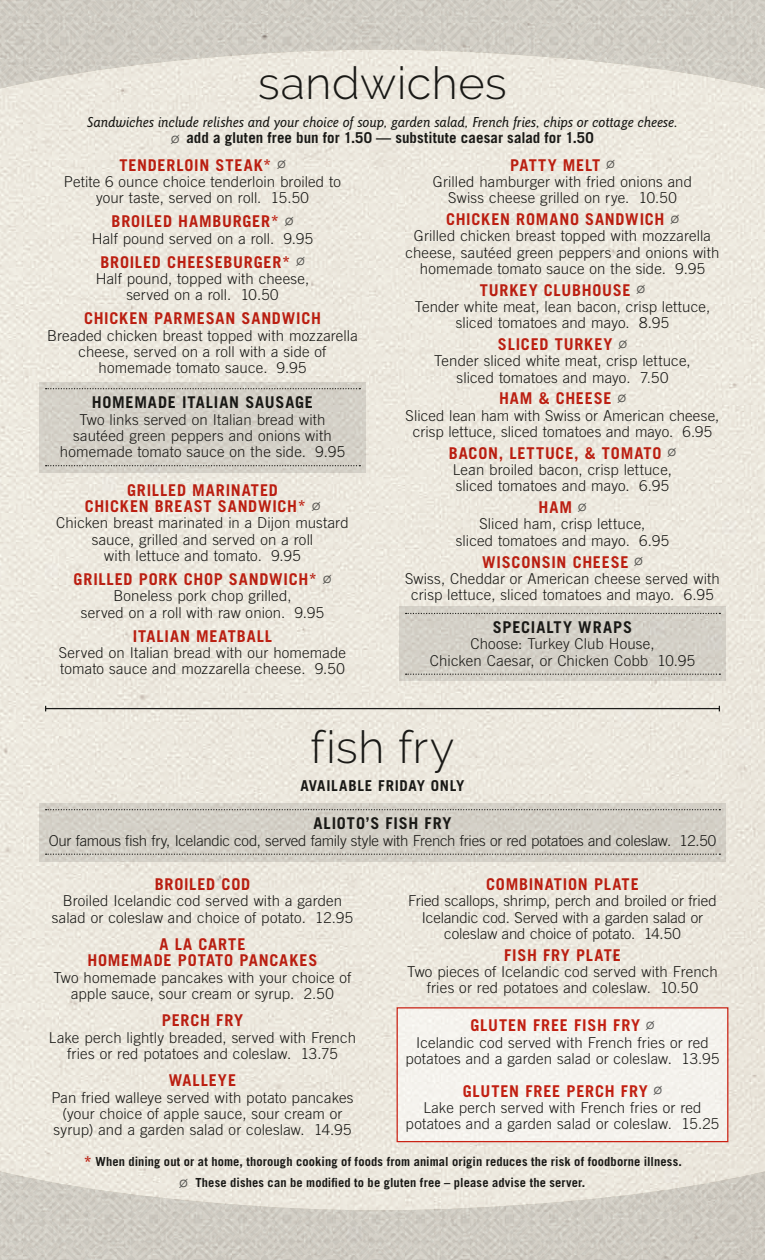
<style>
.page{position:relative;width:765px;height:1260px;background:#fff}
.page>*{position:absolute;margin:0;border:0;box-sizing:border-box;transform-origin:0 0}
.t1{font:300 45px "Raleway";letter-spacing:.01em;color:#1c1c1a}
.t2{font:700 16.25px/16.2px "Trade Gothic LT Std";letter-spacing:.045em;color:#ca2214;text-align:center}
.t3{font:700 16.25px "Trade Gothic LT Std";letter-spacing:.05em;color:#1c1c1a}
.t4{font:300 15px/16.2px "Trade Gothic LT Std";letter-spacing:.01em;color:#1c1c1a;text-align:center}
.t5{font:300 15px "Trade Gothic LT Std";letter-spacing:-.015em;color:#1c1c1a}
.t6{font:italic 500 15px "Goudy Sans Std";letter-spacing:-.015em;color:#1c1c1a}
.t7{font:700 15px "Trade Gothic LT Std";letter-spacing:.01em;color:#1c1c1a}
.t8{font:700 15px "Trade Gothic LT Std";letter-spacing:.045em;color:#1c1c1a}
.t9{font:700 12.5px "Trade Gothic LT Std";letter-spacing:.01em;color:#1c1c1a}
.s1{font-weight:400;font-stretch:expanded;font-size:13.75px;color:#5e5f5f}
.s2{font-size:16.25px;color:#ca2214}
</style>
<div class="page">
<img style="left:0;top:112px;width:765px;height:1036px">
<svg style="left:0;top:0;width:765px;height:112px;background:#dcd8cf"></svg>
<svg style="left:0;top:1148px;width:765px;height:112px;background:#dbd7ce"></svg>
<div style="left:39px;top:382px;width:327px;height:91px;background:#d4d0c7"></div>
<svg style="left:46px;top:388px;width:314px;height:1px"></svg>
<svg style="left:46px;top:465px;width:314px;height:1px"></svg>
<div style="left:399px;top:607px;width:327px;height:74px;background:#d4d0c7"></div>
<svg style="left:406px;top:613px;width:314px;height:1px"></svg>
<svg style="left:406px;top:674px;width:314px;height:1px"></svg>
<div style="left:397px;top:1008px;width:331px;height:134px;background:#f5f2ee"></div>
<div style="left:397px;top:1007px;width:331px;height:135px;border:1px solid #ca2214"></div>
<div style="left:39px;top:803px;width:687px;height:58px;background:#d3d0c7"></div>
<svg style="left:46px;top:809px;width:674px;height:1px"></svg>
<svg style="left:46px;top:854px;width:674px;height:1px"></svg>
<hr style="left:46px;top:708px;width:673px;height:1px;background:#1c1c1a">
<h1 class="t1" style="left:258px;top:57px;width:250px">sandwiches</h1>
<p class="t6" style="left:87px;top:114px;width:592px">Sandwiches include relishes and your choice of soup, garden salad, French fries, chips or cottage cheese.</p>
<p class="t7" style="left:171px;top:129px;width:424px"><span class="s1">ø</span> add a gluten free bun for 1.50 — substitute caesar salad for 1.50</p>
<p class="t2" style="left:119px;top:157px;width:168px">TENDERLOIN STEAK* <sup>ø</sup></p>
<p class="t4" style="left:64px;top:173px;width:279px">Petite 6 ounce choice tenderloin broiled to your taste, served on roll. 15.50</p>
<p class="t2" style="left:112px;top:213px;width:183px">BROILED HAMBURGER* <sup>ø</sup></p>
<p class="t4" style="left:92px;top:230px;width:223px">Half pound served on a roll. 9.95</p>
<p class="t2" style="left:100px;top:254px;width:206px">BROILED CHEESEBURGER* <sup>ø</sup></p>
<p class="t4" style="left:96px;top:270px;width:215px">Half pound, topped with cheese, served on a roll. 10.50</p>
<p class="t2" style="left:84px;top:310px;width:238px">CHICKEN PARMESAN SANDWICH</p>
<p class="t4" style="left:47px;top:327px;width:312px">Breaded chicken breast topped with mozzarella cheese, served on a roll with a side of homemade tomato sauce. 9.95</p>
<p class="t3" style="left:92px;top:393px;width:223px">HOMEMADE ITALIAN SAUSAGE</p>
<p class="t4" style="left:60px;top:411px;width:287px">Two links served on Italian bread with sautéed green peppers and onions with homemade tomato sauce on the side. 9.95</p>
<p class="t2" style="left:85px;top:482px;width:237px">GRILLED MARINATED<br>CHICKEN BREAST SANDWICH* <sup>ø</sup></p>
<p class="t4" style="left:56px;top:515px;width:294px">Chicken breast marinated in a Dijon mustard sauce, grilled and served on a roll<br>with lettuce and tomato. 9.95</p>
<p class="t2" style="left:74px;top:571px;width:259px">GRILLED PORK CHOP SANDWICH* <sup>ø</sup></p>
<p class="t4" style="left:81px;top:588px;width:245px">Boneless pork chop grilled,<br>served on a roll with raw onion. 9.95</p>
<p class="t2" style="left:133px;top:628px;width:141px">ITALIAN MEATBALL</p>
<p class="t4" style="left:59px;top:644px;width:289px;text-align:left">Served on Italian bread with our homemade tomato sauce and mozzarella cheese. 9.50</p>
<p class="t2" style="left:510px;top:157px;width:106px">PATTY MELT <sup>ø</sup></p>
<p class="t4" style="left:433px;top:173px;width:261px">Grilled hamburger with fried onions and<br>Swiss cheese grilled on rye. 10.50</p>
<p class="t2" style="left:446px;top:211px;width:234px">CHICKEN ROMANO SANDWICH <sup>ø</sup></p>
<p class="t4" style="left:406px;top:228px;width:315px">Grilled chicken breast topped with mozzarella cheese, sautéed green peppers and onions with homemade tomato sauce on the side. 9.95</p>
<p class="t2" style="left:480px;top:282px;width:167px">TURKEY CLUBHOUSE <sup>ø</sup></p>
<p class="t4" style="left:415px;top:298px;width:297px">Tender white meat, lean bacon, crisp lettuce, sliced tomatoes and mayo. 8.95</p>
<p class="t2" style="left:498px;top:336px;width:131px">SLICED TURKEY <sup>ø</sup></p>
<p class="t4" style="left:434px;top:353px;width:258px">Tender sliced white meat, crisp lettuce, sliced tomatoes and mayo. 7.50</p>
<p class="t2" style="left:499px;top:390px;width:128px">HAM &amp; CHEESE <sup>ø</sup></p>
<p class="t4" style="left:406px;top:407px;width:315px">Sliced lean ham with Swiss or American cheese, crisp lettuce, sliced tomatoes and mayo. 6.95</p>
<p class="t2" style="left:449px;top:445px;width:229px">BACON, LETTUCE, &amp; TOMATO <sup>ø</sup></p>
<p class="t4" style="left:453px;top:461px;width:221px;text-align:left">Lean broiled bacon, crisp lettuce, sliced tomatoes and mayo. 6.95</p>
<p class="t2" style="left:539px;top:499px;width:49px">HAM <sup>ø</sup></p>
<p class="t4" style="left:456px;top:516px;width:215px">Sliced ham, crisp lettuce,<br>sliced tomatoes and mayo. 6.95</p>
<p class="t2" style="left:482px;top:553px;width:162px">WISCONSIN CHEESE <sup>ø</sup></p>
<p class="t4" style="left:405px;top:570px;width:316px">Swiss, Cheddar or American cheese served with crisp lettuce, sliced tomatoes and mayo. 6.95</p>
<p class="t3" style="left:493px;top:617px;width:141px">SPECIALTY WRAPS</p>
<p class="t4" style="left:430px;top:636px;width:267px">Choose: Turkey Club House,<br>Chicken Caesar, or Chicken Cobb 10.95</p>
<h1 class="t1" style="left:311px;top:721px;width:145px">fish fry</h1>
<p class="t8" style="left:300px;top:776px;width:166px">AVAILABLE FRIDAY ONLY</p>
<p class="t3" style="left:314px;top:814px;width:139px">ALIOTO’S FISH FRY</p>
<p class="t5" style="left:49px;top:831px;width:669px">Our famous fish fry, Icelandic cod, served family style with French fries or red potatoes and coleslaw. 12.50</p>
<p class="t2" style="left:155px;top:876px;width:97px">BROILED COD</p>
<p class="t4" style="left:52px;top:893px;width:303px">Broiled Icelandic cod served with a garden salad or coleslaw and choice of potato. 12.95</p>
<p class="t2" style="left:88px;top:936px;width:231px">A LA CARTE<br>HOMEMADE POTATO PANCAKES</p>
<p class="t4" style="left:54px;top:969px;width:299px">Two homemade pancakes with your choice of apple sauce, sour cream or syrup. 2.50</p>
<p class="t2" style="left:162px;top:1012px;width:83px">PERCH FRY</p>
<p class="t4" style="left:49px;top:1029px;width:309px">Lake perch lightly breaded, served with French fries or red potatoes and coleslaw. 13.75</p>
<p class="t2" style="left:169px;top:1072px;width:69px">WALLEYE</p>
<p class="t4" style="left:51px;top:1089px;width:304px">Pan fried walleye served with potato pancakes (your choice of apple sauce, sour cream or syrup) and a garden salad or coleslaw. 14.95</p>
<p class="t2" style="left:486px;top:876px;width:154px">COMBINATION PLATE</p>
<p class="t4" style="left:408px;top:893px;width:310px">Fried scallops, shrimp, perch and broiled or fried<br>Icelandic cod. Served with a garden salad or coleslaw and choice of potato. 14.50</p>
<p class="t2" style="left:504px;top:947px;width:118px">FISH FRY PLATE</p>
<p class="t4" style="left:407px;top:963px;width:312px">Two pieces of Icelandic cod served with French fries or red potatoes and coleslaw. 10.50</p>
<p class="t2" style="left:470px;top:1017px;width:186px">GLUTEN FREE FISH FRY <sup>ø</sup></p>
<p class="t4" style="left:406px;top:1034px;width:315px">Icelandic cod served with French fries or red potatoes and a garden salad or coleslaw. 13.95</p>
<p class="t2" style="left:463px;top:1083px;width:201px">GLUTEN FREE PERCH FRY <sup>ø</sup></p>
<p class="t4" style="left:406px;top:1100px;width:315px">Lake perch served with French fries or red potatoes and a garden salad or coleslaw. 15.25</p>
<p class="t9" style="left:83px;top:1153px;width:600px"><span class="s2">*</span> When dining out or at home, thorough cooking of foods from animal origin reduces the risk of foodborne illness.</p>
<p class="t9" style="left:180px;top:1175px;width:407px"><span class="s1">ø</span> These dishes can be modified to be gluten free – please advise the server.</p>
</div>
